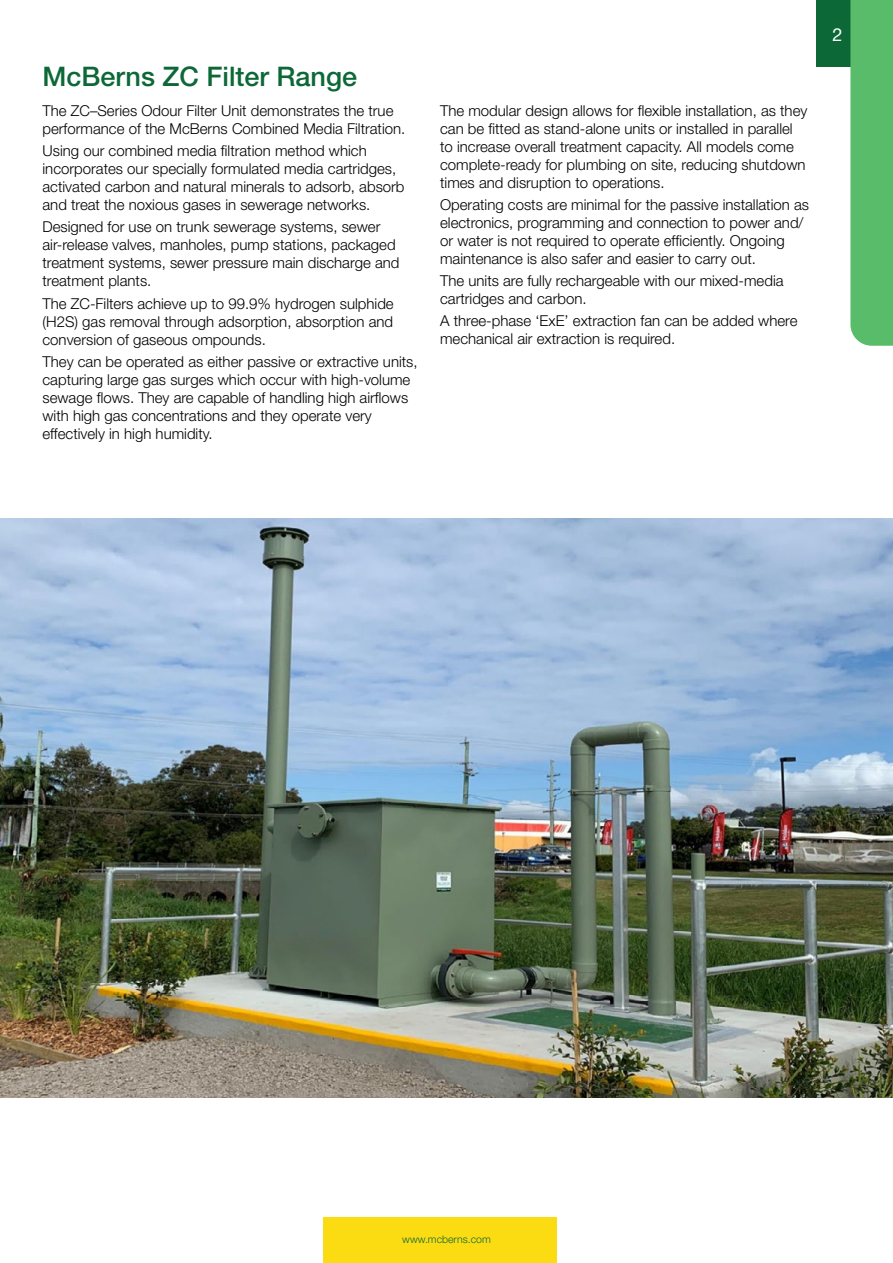
<style>
.page{position:relative;width:893px;height:1263px;background:#fff}
.page>*{position:absolute;margin:0;border:0;box-sizing:border-box;transform-origin:0 0}
.t1{font:500 27px "Helvetica Neue LT Pro";color:#0d6837}
.t2{font:18px "Helvetica Neue LT Pro";color:#fff}
.t3{font:300 15px/18px "Helvetica Neue LT Pro";color:#000}
.t4{font:300 10.5px "Helvetica Neue LT Pro";color:#0d6837}
</style>
<div class="page">
<img style="left:0;top:519px;width:893px;height:578px">
<div style="left:323px;top:1218px;width:233px;height:45px;background:#fbdc13"></div>
<div style="left:816px;top:0;width:34px;height:67px;background:#0d6837"></div>
<div style="left:850px;top:0;width:43px;height:346px;background:#59bc6a"></div>
<h1 class="t1" style="left:43px;top:60px;width:316px">McBerns ZC Filter Range</h1>
<p class="t3" style="left:43px;top:101px;width:364px">The ZC–Series Odour Filter Unit demonstrates the true performance of the McBerns Combined Media Filtration.</p>
<p class="t3" style="left:43px;top:141px;width:364px">Using our combined media filtration method which incorporates our specially formulated media cartridges, activated carbon and natural minerals to adsorb, absorb and treat the noxious gases in sewerage networks.</p>
<p class="t3" style="left:43px;top:218px;width:359px">Designed for use on trunk sewerage systems, sewer air-release valves, manholes, pump stations, packaged treatment systems, sewer pressure main discharge and treatment plants.</p>
<p class="t3" style="left:43px;top:294px;width:353px;text-align:justify">The ZC-Filters achieve up to 99.9% hydrogen sulphide (H2S) gas removal through adsorption, absorption and conversion of gaseous ompounds.</p>
<p class="t3" style="left:43px;top:352px;width:377px">They can be operated as either passive or extractive units, capturing large gas surges which occur with high-volume sewage flows. They are capable of handling high airflows with high gas concentrations and they operate very effectively in high humidity.</p>
<p class="t3" style="left:440px;top:101px;width:369px">The modular design allows for flexible installation, as they can be fitted as stand-alone units or installed in parallel to increase overall treatment capacity. All models come complete-ready for plumbing on site, reducing shutdown times and disruption to operations.</p>
<p class="t3" style="left:440px;top:195px;width:370px">Operating costs are minimal for the passive installation as electronics, programming and connection to power and/ or water is not required to operate efficiently. Ongoing maintenance is also safer and easier to carry out.</p>
<p class="t3" style="left:440px;top:272px;width:345px">The units are fully rechargeable with our mixed-media cartridges and carbon.</p>
<p class="t3" style="left:440px;top:312px;width:359px">A three-phase ‘ExE’ extraction fan can be added where mechanical air extraction is required.</p>
<p class="t2" style="left:833px;top:24px;width:12px">2</p>
<p class="t4" style="left:402px;top:1232px;width:90px">www.mcberns.com</p>
</div>
